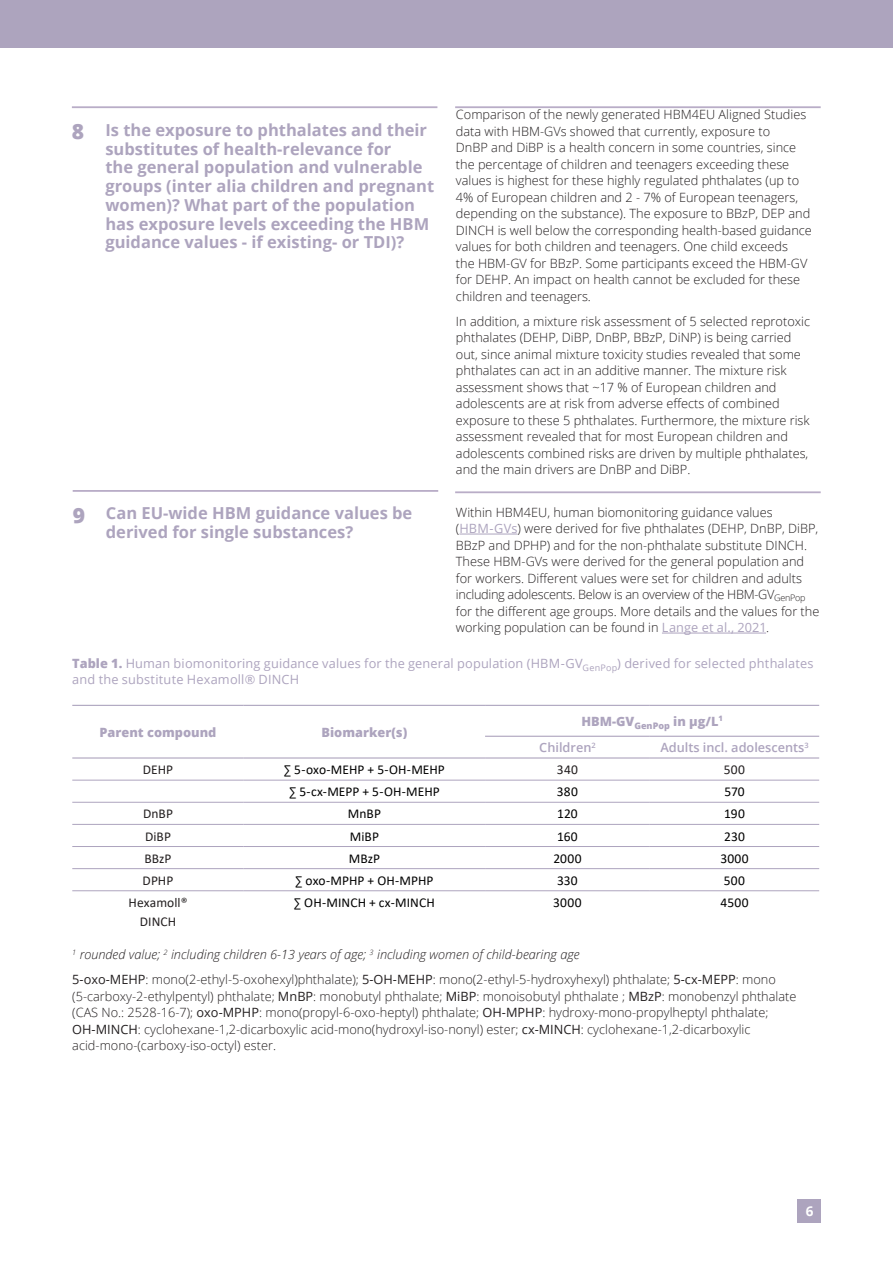
<style>
.page{position:relative;width:893px;height:1263px;background:#fff}
.page>*{position:absolute;margin:0;border:0;box-sizing:border-box;transform-origin:0 0}
.Questions{font:800 21px "Open Sans";color:#ada4be}
.Questions-2{font:700 16.5px/18.8px "Open Sans";color:#ada4be}
.t1{font:13.5px "Calibri";letter-spacing:.005em;color:#000001}
.Tabelle{font:13.5px "Calibri";letter-spacing:.005em;color:#231f20}
.Text{font:700 13.5px "Open Sans";color:#fff}
.Text-2{font:300 12.75px/16.5px "Open Sans";color:#231f20}
.Figure_Table_Caption{font:12.75px/16.5px "Open Sans";letter-spacing:.015em;color:#ada4be}
.Figure_Table_Caption-2{font:800 12.75px "Open Sans";color:#ada4be}
.Figure_Table_Caption-3{font:600 12.75px "Open Sans";color:#ada4be}
.s1{font-weight:400;color:#ada4be}
.s2{font-weight:800}
.s3{font-style:italic}
.s4{font-weight:400}
</style>
<div class="page">
<div style="left:0;top:0;width:893px;height:48px;background:#ada4be"></div>
<div style="left:797px;top:1199px;width:24px;height:23px;background:#ada4be"></div>
<hr style="left:72px;top:106px;width:365px;height:2px;background:#b9adc7">
<hr style="left:455px;top:106px;width:366px;height:2px;background:#b9adc7">
<hr style="left:73px;top:490px;width:365px;height:2px;background:#b9adc7">
<hr style="left:455px;top:491px;width:366px;height:2px;background:#b9adc7">
<hr style="left:459px;top:534px;width:58px;height:1px;background:#ada4be">
<hr style="left:662px;top:633px;width:104px;height:1px;background:#ada4be">
<hr style="left:72px;top:705px;width:172px;height:1px;background:#ada4be">
<hr style="left:244px;top:705px;width:241px;height:1px;background:#ada4be">
<hr style="left:485px;top:705px;width:165px;height:1px;background:#ada4be">
<hr style="left:650px;top:705px;width:169px;height:1px;background:#ada4be">
<hr style="left:485px;top:736px;width:165px;height:1px;background:#ada4be">
<hr style="left:650px;top:736px;width:169px;height:1px;background:#ada4be">
<hr style="left:72px;top:757px;width:172px;height:1px;background:#ada4be">
<hr style="left:244px;top:757px;width:241px;height:1px;background:#ada4be">
<hr style="left:485px;top:757px;width:165px;height:1px;background:#ada4be">
<hr style="left:650px;top:757px;width:169px;height:1px;background:#ada4be">
<hr style="left:72px;top:780px;width:172px;height:1px;background:#ada4be">
<hr style="left:244px;top:780px;width:241px;height:1px;background:#ada4be">
<hr style="left:485px;top:780px;width:165px;height:1px;background:#ada4be">
<hr style="left:650px;top:780px;width:169px;height:1px;background:#ada4be">
<hr style="left:72px;top:802px;width:172px;height:1px;background:#ada4be">
<hr style="left:244px;top:802px;width:241px;height:1px;background:#ada4be">
<hr style="left:485px;top:802px;width:165px;height:1px;background:#ada4be">
<hr style="left:650px;top:802px;width:169px;height:1px;background:#ada4be">
<hr style="left:72px;top:824px;width:172px;height:1px;background:#ada4be">
<hr style="left:244px;top:824px;width:241px;height:1px;background:#ada4be">
<hr style="left:485px;top:824px;width:165px;height:1px;background:#ada4be">
<hr style="left:650px;top:824px;width:169px;height:1px;background:#ada4be">
<hr style="left:72px;top:846px;width:172px;height:1px;background:#ada4be">
<hr style="left:244px;top:846px;width:241px;height:1px;background:#ada4be">
<hr style="left:485px;top:846px;width:165px;height:1px;background:#ada4be">
<hr style="left:650px;top:846px;width:169px;height:1px;background:#ada4be">
<hr style="left:72px;top:868px;width:172px;height:1px;background:#ada4be">
<hr style="left:244px;top:868px;width:241px;height:1px;background:#ada4be">
<hr style="left:485px;top:868px;width:165px;height:1px;background:#ada4be">
<hr style="left:650px;top:868px;width:169px;height:1px;background:#ada4be">
<hr style="left:72px;top:890px;width:172px;height:1px;background:#ada4be">
<hr style="left:244px;top:890px;width:241px;height:1px;background:#ada4be">
<hr style="left:485px;top:890px;width:165px;height:1px;background:#ada4be">
<hr style="left:650px;top:890px;width:169px;height:1px;background:#ada4be">
<p class="Questions" style="left:72px;top:116px;width:14px">8</p>
<p class="Questions-2" style="left:105px;top:120px;width:330px">Is the exposure to phthalates and their substitutes of health-relevance for<br>the general population and vulnerable groups (inter alia children and pregnant women)? What part of the population has exposure levels exceeding the HBM guidance values - if existing- or TDI)?</p>
<p class="Text-2" style="left:456px;top:106px;width:358px">Comparison of the newly generated HBM4EU Aligned Studies data with HBM-GVs showed that currently, exposure to<br>DnBP and DiBP is a health concern in some countries, since the percentage of children and teenagers exceeding these values is highest for these highly regulated phthalates (up to 4% of European children and 2 - 7% of European teenagers, depending on the substance). The exposure to BBzP, DEP and DINCH is well below the corresponding health-based guidance values for both children and teenagers. One child exceeds<br>the HBM-GV for BBzP. Some participants exceed the HBM-GV for DEHP. An impact on health cannot be excluded for these children and teenagers.</p>
<p class="Text-2" style="left:456px;top:313px;width:356px">In addition, a mixture risk assessment of 5 selected reprotoxic phthalates (DEHP, DiBP, DnBP, BBzP, DiNP) is being carried out, since animal mixture toxicity studies revealed that some phthalates can act in an additive manner. The mixture risk assessment shows that ~17 % of European children and adolescents are at risk from adverse effects of combined exposure to these 5 phthalates. Furthermore, the mixture risk assessment revealed that for most European children and adolescents combined risks are driven by multiple phthalates, and the main drivers are DnBP and DiBP.</p>
<p class="Questions-2" style="left:106px;top:504px;width:308px">Can EU-wide HBM guidance values be derived for single substances?</p>
<p class="Text-2" style="left:456px;top:503px;width:365px">Within HBM4EU, human biomonitoring guidance values (<span class="s1">HBM-GVs</span>) were derived for five phthalates (DEHP, DnBP, DiBP, BBzP and DPHP) and for the non-phthalate substitute DINCH.<br>These HBM-GVs were derived for the general population and for workers. Different values were set for children and adults including adolescents. Below is an overview of the HBM-GV<sub>GenPop </sub>for the different age groups. More details and the values for the working population can be found in <span class="s1">Lange et al., 2021</span>.</p>
<p class="Figure_Table_Caption" style="left:72px;top:654px;width:743px"><span class="s2">Table 1.</span> Human biomonitoring guidance values for the general population (HBM-GV<sub>GenPop</sub>) derived for selected phthalates and the substitute Hexamoll® DINCH</p>
<p class="Questions" style="left:73px;top:499px;width:14px">9</p>
<p class="Figure_Table_Caption-2" style="left:100px;top:722px;width:118px">Parent compound</p>
<p class="Figure_Table_Caption-2" style="left:322px;top:722px;width:87px">Biomarker(s)</p>
<p class="Figure_Table_Caption-2" style="left:581px;top:711px;width:143px">HBM-GV<sub>GenPop</sub> in µg/L<sup>1</sup></p>
<p class="Figure_Table_Caption-3" style="left:539px;top:739px;width:58px">Children<sup>2</sup></p>
<p class="Figure_Table_Caption-3" style="left:660px;top:739px;width:150px">Adults incl. adolescents<sup>3</sup></p>
<p class="Tabelle" style="left:143px;top:760px;width:32px">DEHP</p>
<p class="t1" style="left:284px;top:760px;width:163px">∑ 5-oxo-MEHP + 5-OH-MEHP</p>
<p class="Tabelle" style="left:557px;top:760px;width:23px">340</p>
<p class="Tabelle" style="left:724px;top:760px;width:23px">500</p>
<p class="t1" style="left:289px;top:782px;width:152px">∑ 5-cx-MEPP + 5-OH-MEHP</p>
<p class="t1" style="left:557px;top:782px;width:22px">380</p>
<p class="t1" style="left:724px;top:782px;width:22px">570</p>
<p class="Tabelle" style="left:143px;top:804px;width:32px">DnBP</p>
<p class="t1" style="left:348px;top:804px;width:35px">MnBP</p>
<p class="t1" style="left:557px;top:804px;width:22px">120</p>
<p class="t1" style="left:724px;top:804px;width:22px">190</p>
<p class="Tabelle" style="left:145px;top:827px;width:28px">DiBP</p>
<p class="t1" style="left:350px;top:827px;width:31px">MiBP</p>
<p class="t1" style="left:557px;top:827px;width:22px">160</p>
<p class="t1" style="left:724px;top:827px;width:22px">230</p>
<p class="Tabelle" style="left:144px;top:849px;width:29px">BBzP</p>
<p class="t1" style="left:349px;top:849px;width:33px">MBzP</p>
<p class="t1" style="left:553px;top:849px;width:30px">2000</p>
<p class="t1" style="left:720px;top:849px;width:30px">3000</p>
<p class="Tabelle" style="left:143px;top:871px;width:32px">DPHP</p>
<p class="t1" style="left:295px;top:871px;width:140px">∑ oxo-MPHP + OH-MPHP</p>
<p class="t1" style="left:557px;top:871px;width:22px">330</p>
<p class="t1" style="left:724px;top:871px;width:23px">500</p>
<p class="Tabelle" style="left:129px;top:893px;width:61px">Hexamoll®</p>
<p class="Tabelle" style="left:140px;top:912px;width:38px">DINCH</p>
<p class="t1" style="left:294px;top:893px;width:142px">∑ OH-MINCH + cx-MINCH</p>
<p class="t1" style="left:553px;top:893px;width:30px">3000</p>
<p class="t1" style="left:720px;top:893px;width:29px">4500</p>
<p class="Text-2" style="left:72px;top:941px;width:705px;line-height:25.5px"><sup>1</sup> <span class="s3">rounded value;</span> <sup>2</sup> <span class="s3">including children 6-13 years of age;</span> <sup>3</sup> <span class="s3">including women of child-bearing age<br></span><span class="s4">5-oxo-MEHP</span>: mono(2-ethyl-5-oxohexyl)phthalate); <span class="s4">5-OH-MEHP</span>: mono(2-ethyl-5-hydroxyhexyl) phthalate; <span class="s4">5-cx-MEPP</span>: mono</p>
<p class="Text-2" style="left:72px;top:988px;width:726px">(5-carboxy-2-ethylpentyl) phthalate; <span class="s4">MnBP</span>: monobutyl phthalate; <span class="s4">MiBP</span>: monoisobutyl phthalate ; <span class="s4">MBzP</span>: monobenzyl phthalate (CAS No.: 2528-16-7); <span class="s4">oxo-MPHP</span>: mono(propyl-6-oxo-heptyl) phthalate; <span class="s4">OH-MPHP</span>: hydroxy-mono-propylheptyl phthalate; <span class="s4">OH-MINCH</span>: cyclohexane-1,2-dicarboxylic acid-mono(hydroxyl-iso-nonyl) ester; <span class="s4">cx-MINCH</span>: cyclohexane-1,2-dicarboxylic acid-mono-(carboxy-iso-octyl) ester.</p>
<p class="Text" style="left:806px;top:1201px;width:9px">6</p>
</div>
